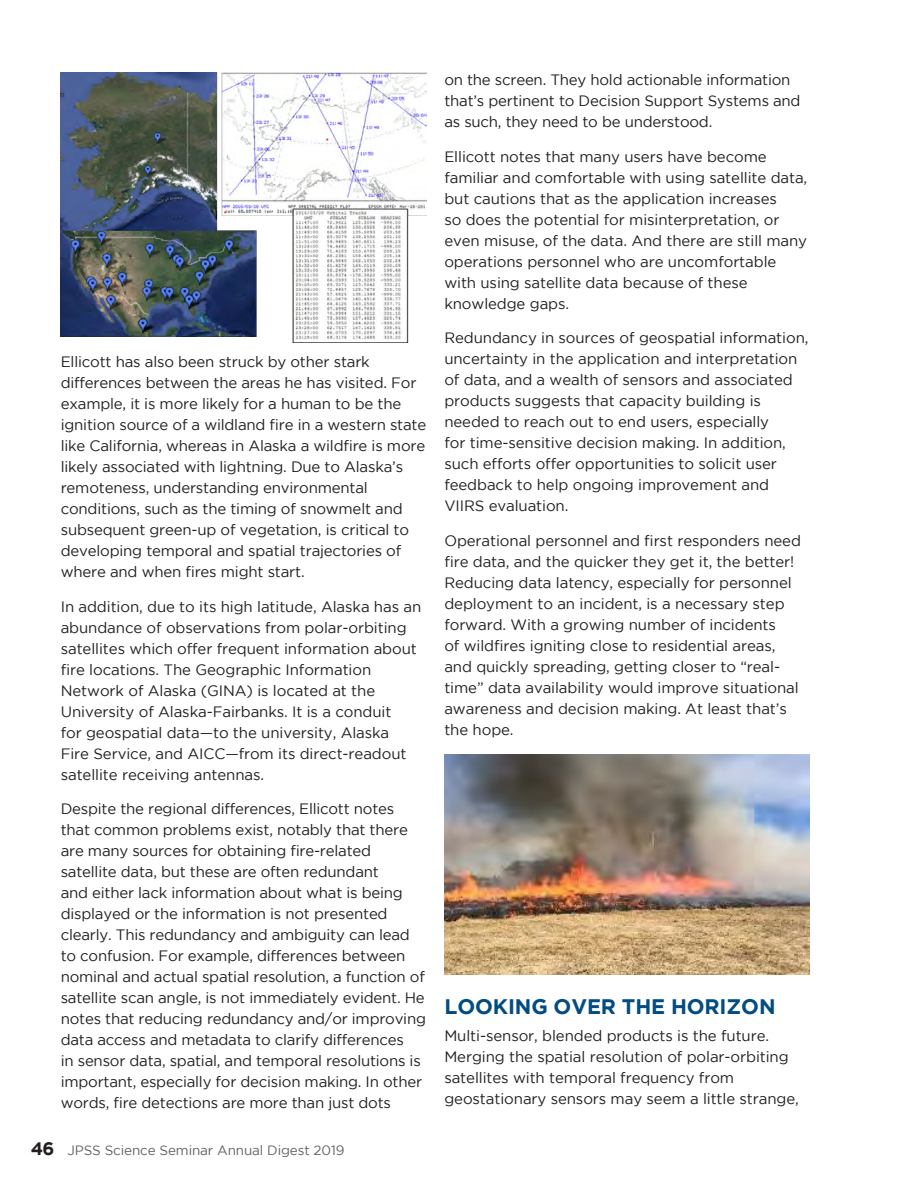
<style>
.page{position:relative;width:918px;height:1188px;background:#fff}
.page>*{position:absolute;margin:0;border:0;box-sizing:border-box;transform-origin:0 0}
.Subhead{font:700 21px "Gotham";letter-spacing:-.005em;color:#034c81}
.Body{font:15px/21px "Gotham";letter-spacing:-.005em;color:#231f20}
.t1{font:13.5px "Gotham";letter-spacing:-.01em;color:#636366}
.s1{font-weight:700;font-size:18px;color:#231f20}
</style>
<div class="page">
<img style="left:61px;top:73px;width:365px;height:270px">
<img style="left:444px;top:754px;width:366px;height:220px">
<p class="Body" style="left:61px;top:351px;width:367px">Ellicott has also been struck by other stark differences between the areas he has visited. For example, it is more likely for a human to be the ignition source of a wildland fire in a western state like California, whereas in Alaska a wildfire is more likely associated with lightning. Due to Alaska’s remoteness, understanding environmental conditions, such as the timing of snowmelt and subsequent green-up of vegetation, is critical to developing temporal and spatial trajectories of where and when fires might start.</p>
<p class="Body" style="left:61px;top:596px;width:362px">In addition, due to its high latitude, Alaska has an abundance of observations from polar-orbiting satellites which offer frequent information about fire locations. The Geographic Information Network of Alaska (GINA) is located at the University of Alaska-Fairbanks. It is a conduit<br>for geospatial data—to the university, Alaska Fire Service, and AICC—from its direct-readout satellite receiving antennas.</p>
<p class="Body" style="left:61px;top:798px;width:367px">Despite the regional differences, Ellicott notes that common problems exist, notably that there are many sources for obtaining fire-related satellite data, but these are often redundant<br>and either lack information about what is being displayed or the information is not presented clearly. This redundancy and ambiguity can lead to confusion. For example, differences between nominal and actual spatial resolution, a function of satellite scan angle, is not immediately evident. He notes that reducing redundancy and/or improving data access and metadata to clarify differences<br>in sensor data, spatial, and temporal resolutions is important, especially for decision making. In other words, fire detections are more than just dots</p>
<p class="t1" style="left:31px;top:1143px;width:315px"><span class="s1">46</span> JPSS Science Seminar Annual Digest 2019</p>
<p class="Body" style="left:444px;top:69px;width:358px">on the screen. They hold actionable information that’s pertinent to Decision Support Systems and as such, they need to be understood.</p>
<p class="Body" style="left:444px;top:146px;width:364px">Ellicott notes that many users have become familiar and comfortable with using satellite data, but cautions that as the application increases<br>so does the potential for misinterpretation, or even misuse, of the data. And there are still many operations personnel who are uncomfortable with using satellite data because of these knowledge gaps.</p>
<p class="Body" style="left:444px;top:327px;width:366px">Redundancy in sources of geospatial information, uncertainty in the application and interpretation of data, and a wealth of sensors and associated products suggests that capacity building is needed to reach out to end users, especially<br>for time-sensitive decision making. In addition, such efforts offer opportunities to solicit user feedback to help ongoing improvement and VIIRS evaluation.</p>
<p class="Body" style="left:444px;top:530px;width:358px">Operational personnel and first responders need fire data, and the quicker they get it, the better!<br>Reducing data latency, especially for personnel deployment to an incident, is a necessary step forward. With a growing number of incidents<br>of wildfires igniting close to residential areas, and quickly spreading, getting closer to “real&shy;time” data availability would improve situational awareness and decision making. At least that’s the hope.</p>
<h2 class="Subhead" style="left:445px;top:994px;width:333px">LOOKING OVER THE HORIZON</h2>
<p class="Body" style="left:444px;top:1025px;width:356px">Multi-sensor, blended products is the future.<br>Merging the spatial resolution of polar-orbiting satellites with temporal frequency from geostationary sensors may seem a little strange,</p>
</div>
